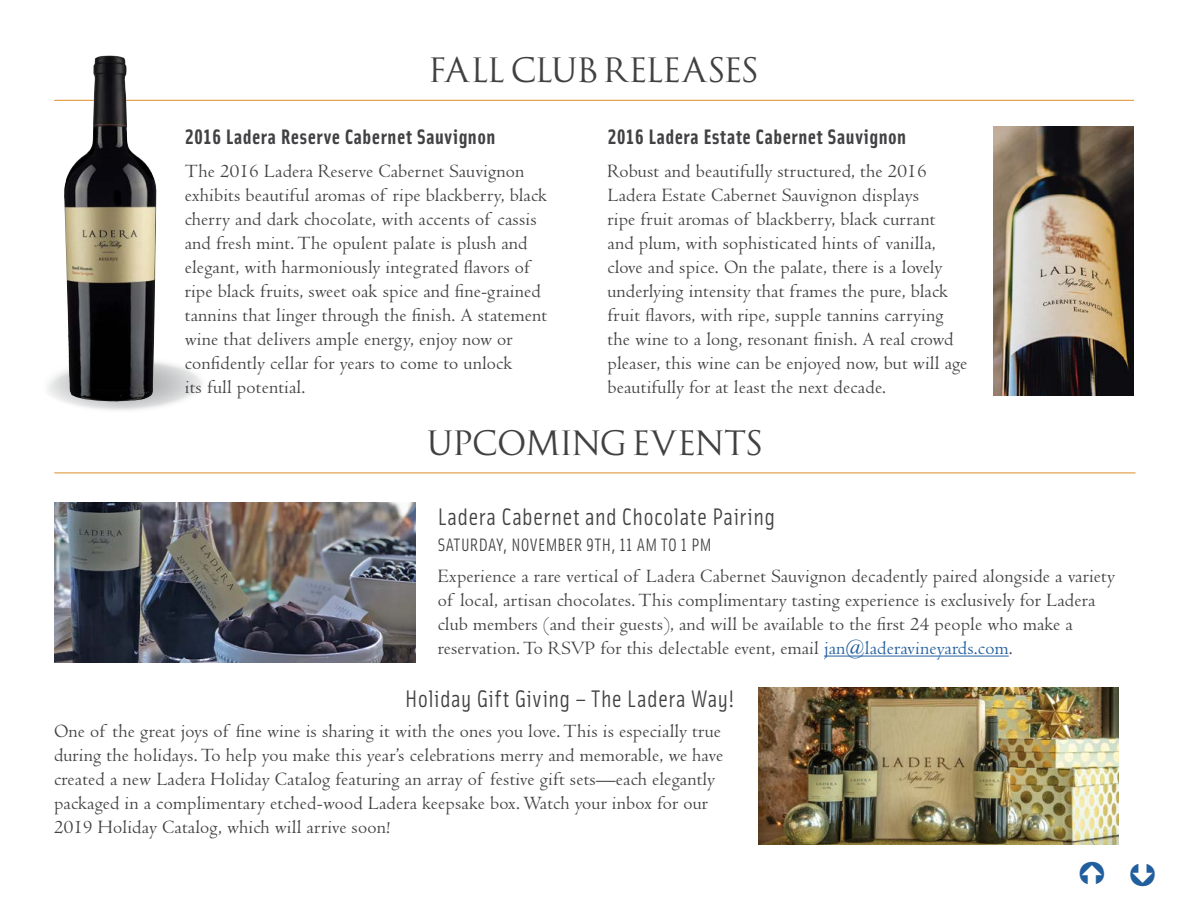
<style>
.page{position:relative;width:1188px;height:918px;background:#fff}
.page>*{position:absolute;margin:0;border:0;box-sizing:border-box;transform-origin:0 0}
.t1{font:37.5px "Popvlvs";letter-spacing:.015em;color:#414042}
.t2{font:24px "Solex OT";letter-spacing:.015em;color:#414042}
.t3{font:21px "Solex Bold Lining";letter-spacing:.02em;color:#414042}
.t4{font:19.5px/24px "Centaur MT Std";letter-spacing:.01em;color:#414042}
.t5{font:18px "Solex OT";letter-spacing:.015em;color:#414042}
.s1{color:#215e9e}
</style>
<div class="page">
<hr style="left:54px;top:100px;width:1080px;height:1px;background:#de8d28">
<svg style="left:40px;top:353px;width:169px;height:62px"></svg>
<hr style="left:824px;top:656px;width:185px;height:1px;background:#215e9e">
<hr style="left:54px;top:473px;width:1082px;height:1px;background:#de8d28">
<img style="left:64px;top:55px;width:93px;height:347px">
<img style="left:758px;top:687px;width:361px;height:157px">
<img style="left:54px;top:503px;width:361px;height:160px">
<img style="left:994px;top:127px;width:140px;height:269px">
<h1 class="t1" style="left:430px;top:47px;width:330px">FALL CLUB RELEASES</h1>
<p class="t3" style="left:185px;top:123px;width:312px">2016 Ladera Reserve Cabernet Sauvignon</p>
<p class="t4" style="left:185px;top:160px;width:364px">The 2016 Ladera Reserve Cabernet Sauvignon exhibits beautiful aromas of ripe blackberry, black cherry and dark chocolate, with accents of cassis and fresh mint. The opulent palate is plush and elegant, with harmoniously integrated flavors of ripe black fruits, sweet oak spice and fine-grained tannins that linger through the finish. A statement wine that delivers ample energy, enjoy now or confidently cellar for years to come to unlock<br>its full potential.</p>
<p class="t3" style="left:608px;top:123px;width:300px">2016 Ladera Estate Cabernet Sauvignon</p>
<p class="t4" style="left:608px;top:160px;width:361px">Robust and beautifully structured, the 2016<br>Ladera Estate Cabernet Sauvignon displays<br>ripe fruit aromas of blackberry, black currant<br>and plum, with sophisticated hints of vanilla, clove and spice. On the palate, there is a lovely underlying intensity that frames the pure, black fruit flavors, with ripe, supple tannins carrying the wine to a long, resonant finish. A real crowd pleaser, this wine can be enjoyed now, but will age beautifully for at least the next decade.</p>
<h1 class="t1" style="left:427px;top:420px;width:337px">UPCOMING EVENTS</h1>
<p class="t2" style="left:438px;top:501px;width:339px">Ladera Cabernet and Chocolate Pairing</p>
<p class="t5" style="left:438px;top:534px;width:275px">SATURDAY, NOVEMBER 9TH, 11 AM TO 1 PM</p>
<p class="t4" style="left:438px;top:565px;width:679px">Experience a rare vertical of Ladera Cabernet Sauvignon decadently paired alongside a variety of local, artisan chocolates. This complimentary tasting experience is exclusively for Ladera club members (and their guests), and will be available to the first 24 people who make a reservation. To RSVP for this delectable event, email <span class="s1">jan@laderavineyards.com</span>.</p>
<p class="t2" style="left:405px;top:683px;width:332px">Holiday Gift Giving – The Ladera Way!</p>
<p class="t4" style="left:54px;top:720px;width:671px">One of the great joys of fine wine is sharing it with the ones you love. This is especially true during the holidays. To help you make this year’s celebrations merry and memorable, we have created a new Ladera Holiday Catalog featuring an array of festive gift sets—each elegantly packaged in a complimentary etched-wood Ladera keepsake box. Watch your inbox for our 2019 Holiday Catalog, which will arrive soon!</p>
</div>
